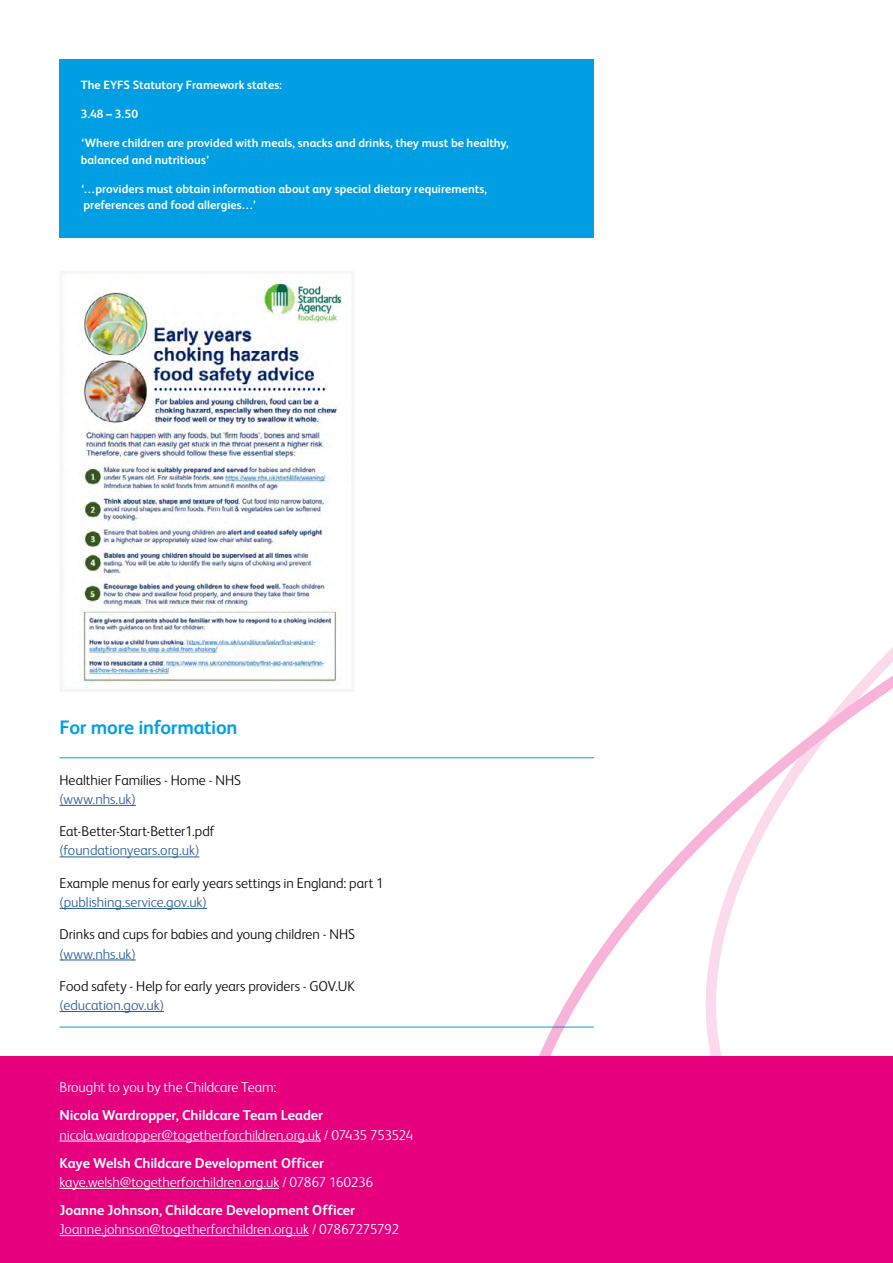
<style>
.page{position:relative;width:893px;height:1263px;background:#fff}
.page>*{position:absolute;margin:0;border:0;box-sizing:border-box;transform-origin:0 0}
.t1{font:700 19.5px "FS Albert";letter-spacing:-.02em;color:#009fe3}
.t2{font:300 14.25px "FS Albert";letter-spacing:-.005em;color:#fff}
.t3{font:300 14.25px "FS Albert";color:#000}
.t4{font:700 14.25px "FS Albert";letter-spacing:-.005em;color:#fff}
.t5{font:300 14.25px "FS Albert";letter-spacing:-.005em;color:#275b9b}
.t6{font:700 12px/16.4px "FS Albert";color:#fff}
</style>
<div class="page">
<div style="left:0;top:1057px;width:893px;height:206px;background:#e6007d"></div>
<hr style="left:60px;top:1141px;width:261px;height:1px;background:#fff">
<hr style="left:60px;top:1188px;width:219px;height:1px;background:#fff">
<hr style="left:60px;top:1235px;width:249px;height:1px;background:#fff">
<hr style="left:60px;top:757px;width:534px;height:1px;background:#009fe3">
<hr style="left:60px;top:1027px;width:534px;height:1px;background:#009fe3">
<hr style="left:60px;top:805px;width:76px;height:1px;background:#275b9b">
<hr style="left:60px;top:856px;width:139px;height:1px;background:#275b9b">
<hr style="left:60px;top:908px;width:147px;height:1px;background:#275b9b">
<hr style="left:60px;top:959px;width:76px;height:1px;background:#275b9b">
<hr style="left:60px;top:1011px;width:104px;height:1px;background:#275b9b">
<svg style="left:421px;top:757px;width:197px;height:300px"></svg>
<svg style="left:618px;top:647px;width:275px;height:410px"></svg>
<img style="left:81px;top:281px;width:261px;height:402px">
<div style="left:60px;top:60px;width:534px;height:178px;background:#009fe3"></div>
<p class="t6" style="left:81px;top:77px;width:203px">The EYFS Statutory Framework states:</p>
<p class="t6" style="left:81px;top:106px;width:59px">3.48 – 3.50</p>
<p class="t6" style="left:81px;top:135px;width:430px">‘Where children are provided with meals, snacks and drinks, they must be healthy, balanced and nutritious’</p>
<p class="t6" style="left:81px;top:180px;width:408px">‘…providers must obtain information about any special dietary requirements, preferences and food allergies…’</p>
<h1 class="t1" style="left:60px;top:716px;width:179px">For more information</h1>
<p class="t3" style="left:60px;top:771px;width:183px">Healthier Families - Home - NHS</p>
<p class="t5" style="left:60px;top:791px;width:78px">(www.nhs.uk)</p>
<p class="t3" style="left:60px;top:823px;width:157px">Eat-Better-Start-Better1.pdf</p>
<p class="t5" style="left:60px;top:842px;width:141px">(foundationyears.org.uk)</p>
<p class="t3" style="left:60px;top:874px;width:326px">Example menus for early years settings in England: part 1</p>
<p class="t5" style="left:60px;top:894px;width:149px">(publishing.service.gov.uk)</p>
<p class="t3" style="left:60px;top:926px;width:297px">Drinks and cups for babies and young children - NHS</p>
<p class="t5" style="left:60px;top:945px;width:78px">(www.nhs.uk)</p>
<p class="t3" style="left:60px;top:977px;width:297px">Food safety - Help for early years providers - GOV.UK</p>
<p class="t5" style="left:60px;top:997px;width:106px">(education.gov.uk)</p>
<p class="t2" style="left:60px;top:1079px;width:218px">Brought to you by the Childcare Team:</p>
<p class="t4" style="left:60px;top:1107px;width:265px">Nicola Wardropper, Childcare Team Leader</p>
<p class="t2" style="left:60px;top:1126px;width:355px">nicola.wardropper@togetherforchildren.org.uk / 07435 753524</p>
<p class="t4" style="left:60px;top:1154px;width:266px">Kaye Welsh Childcare Development Officer</p>
<p class="t2" style="left:60px;top:1174px;width:315px">kaye.welsh@togetherforchildren.org.uk / 07867 160236</p>
<p class="t4" style="left:60px;top:1202px;width:297px">Joanne Johnson, Childcare Development Officer</p>
<p class="t2" style="left:60px;top:1221px;width:341px">Joanne.johnson@togetherforchildren.org.uk / 07867275792</p>
</div>
